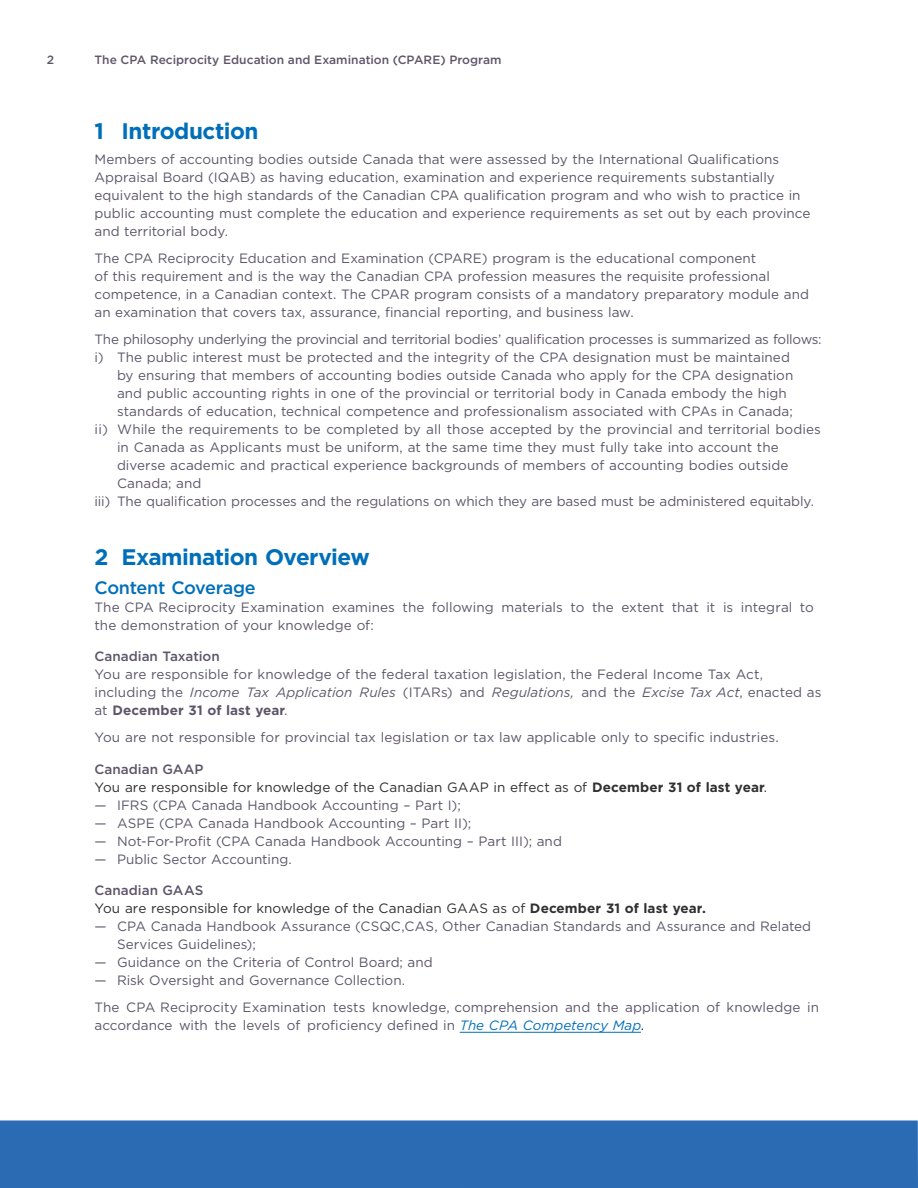
<style>
.page{position:relative;width:918px;height:1188px;background:#fff}
.page>*{position:absolute;margin:0;border:0;box-sizing:border-box;transform-origin:0 0}
.t1{font:700 22.5px "Gotham";letter-spacing:-.02em;color:#006fba}
.t2{font:500 18px "Gotham";letter-spacing:-.02em;color:#006fba}
.t3{font:13.5px/18px "Gotham";color:#5d5669}
.t4{font:13.5px/18px "Gotham";color:#312f30}
.t5{font:13.5px "Gotham";letter-spacing:-.02em;color:#5d5669}
.t6{font:500 13.5px "Gotham";letter-spacing:-.005em;color:#5d5669}
.t7{font:500 12px "Gotham";color:#5d5669}
.s1{font-style:italic}
.s2{font-weight:700}
.s3{font-weight:500;color:#5d5669}
.s4{font-style:italic;color:#006fba}
.s5{color:#231f20}
</style>
<div class="page">
<hr style="left:460px;top:1032px;width:181px;height:1px;background:#006fba">
<div style="left:0;top:1120px;width:918px;height:68px;background:#2b6bb4"></div>
<p class="t7" style="left:47px;top:52px;width:9px">2</p>
<p class="t7" style="left:95px;top:52px;width:409px">The CPA Reciprocity Education and Examination (CPARE) Program</p>
<h1 class="t1" style="left:94px;top:117px;width:166px">1 Introduction</h1>
<p class="t3" style="left:94px;top:150px;width:717px">Members of accounting bodies outside Canada that were assessed by the International Qualifications Appraisal Board (IQAB) as having education, examination and experience requirements substantially equivalent to the high standards of the Canadian CPA qualification program and who wish to practice in public accounting must complete the education and experience requirements as set out by each province and territorial body.</p>
<p class="t3" style="left:94px;top:249px;width:716px">The CPA Reciprocity Education and Examination (CPARE) program is the educational component<br>of this requirement and is the way the Canadian CPA profession measures the requisite professional competence, in a Canadian context. The CPAR program consists of a mandatory preparatory module and an examination that covers tax, assurance, financial reporting, and business law.</p>
<p class="t5" style="left:94px;top:331px;width:729px">The philosophy underlying the provincial and territorial bodies’ qualification processes is summarized as follows:</p>
<p class="t3" style="left:94px;top:348px;width:697px">i) The public interest must be protected and the integrity of the CPA designation must be maintained</p>
<p class="t3" style="left:117px;top:366px;width:678px">by ensuring that members of accounting bodies outside Canada who apply for the CPA designation</p>
<p class="t3" style="left:117px;top:384px;width:671px">and public accounting rights in one of the provincial or territorial body in Canada embody the high</p>
<p class="t3" style="left:117px;top:402px;width:677px">standards of education, technical competence and professionalism associated with CPAs in Canada;</p>
<p class="t3" style="left:94px;top:420px;width:728px">ii) While the requirements to be completed by all those accepted by the provincial and territorial bodies</p>
<p class="t3" style="left:117px;top:438px;width:663px">in Canada as Applicants must be uniform, at the same time they must fully take into account the</p>
<p class="t3" style="left:117px;top:456px;width:673px">diverse academic and practical experience backgrounds of members of accounting bodies outside</p>
<p class="t3" style="left:117px;top:474px;width:86px">Canada; and</p>
<p class="t3" style="left:94px;top:492px;width:719px">iii) The qualification processes and the regulations on which they are based must be administered equitably.</p>
<h1 class="t1" style="left:94px;top:542px;width:277px">2 Examination Overview</h1>
<h2 class="t2" style="left:94px;top:576px;width:163px">Content Coverage</h2>
<p class="t3" style="left:94px;top:598px;width:721px">The CPA Reciprocity Examination examines the following materials to the extent that it is integral to the demonstration of your knowledge of:</p>
<p class="t6" style="left:94px;top:648px;width:127px">Canadian Taxation</p>
<p class="t3" style="left:94px;top:665px;width:728px">You are responsible for knowledge of the federal taxation legislation, the Federal Income Tax Act, including the <span class="s1">Income Tax Application Rules</span> (ITARs) and <span class="s1">Regulations,</span> and the <span class="s1">Excise Tax Act</span>, enacted as at <span class="s2">December 31 of last year</span>.</p>
<p class="t3" style="left:95px;top:728px;width:684px">You are not responsible for provincial tax legislation or tax law applicable only to specific industries.</p>
<p class="t4" style="left:95px;top:760px;width:672px"><span class="s3">Canadian GAAP<br></span>You are responsible for knowledge of the Canadian GAAP in effect as of <span class="s2">December 31 of last year</span>.</p>
<p class="t3" style="left:95px;top:796px;width:368px">— IFRS (CPA Canada Handbook Accounting – Part I);</p>
<p class="t3" style="left:95px;top:814px;width:378px">— ASPE (CPA Canada Handbook Accounting – Part II);</p>
<p class="t3" style="left:95px;top:832px;width:469px">— Not-For-Profit (CPA Canada Handbook Accounting – Part III); and</p>
<p class="t3" style="left:95px;top:850px;width:197px">— Public Sector Accounting.</p>
<p class="t4" style="left:95px;top:881px;width:613px"><span class="s3">Canadian GAAS<br></span>You are responsible for knowledge of the Canadian GAAS as of <span class="s2">December 31 of last year.</span></p>
<p class="t3" style="left:117px;top:917px;width:696px;text-indent:-23px">— CPA Canada Handbook Assurance (CSQC,CAS, Other Canadian Standards and Assurance and Related<br>Services Guidelines);</p>
<p class="t3" style="left:95px;top:953px;width:340px">— Guidance on the Criteria of Control Board; and</p>
<p class="t3" style="left:95px;top:967px;width:726px;line-height:27px">— Risk Oversight and Governance Collection.<br>The CPA Reciprocity Examination tests knowledge, comprehension and the application of knowledge in</p>
<p class="t3" style="left:95px;top:1016px;width:549px">accordance with the levels of proficiency defined in <span class="s4">The CPA Competency Map</span><span class="s5">.</span></p>
</div>
